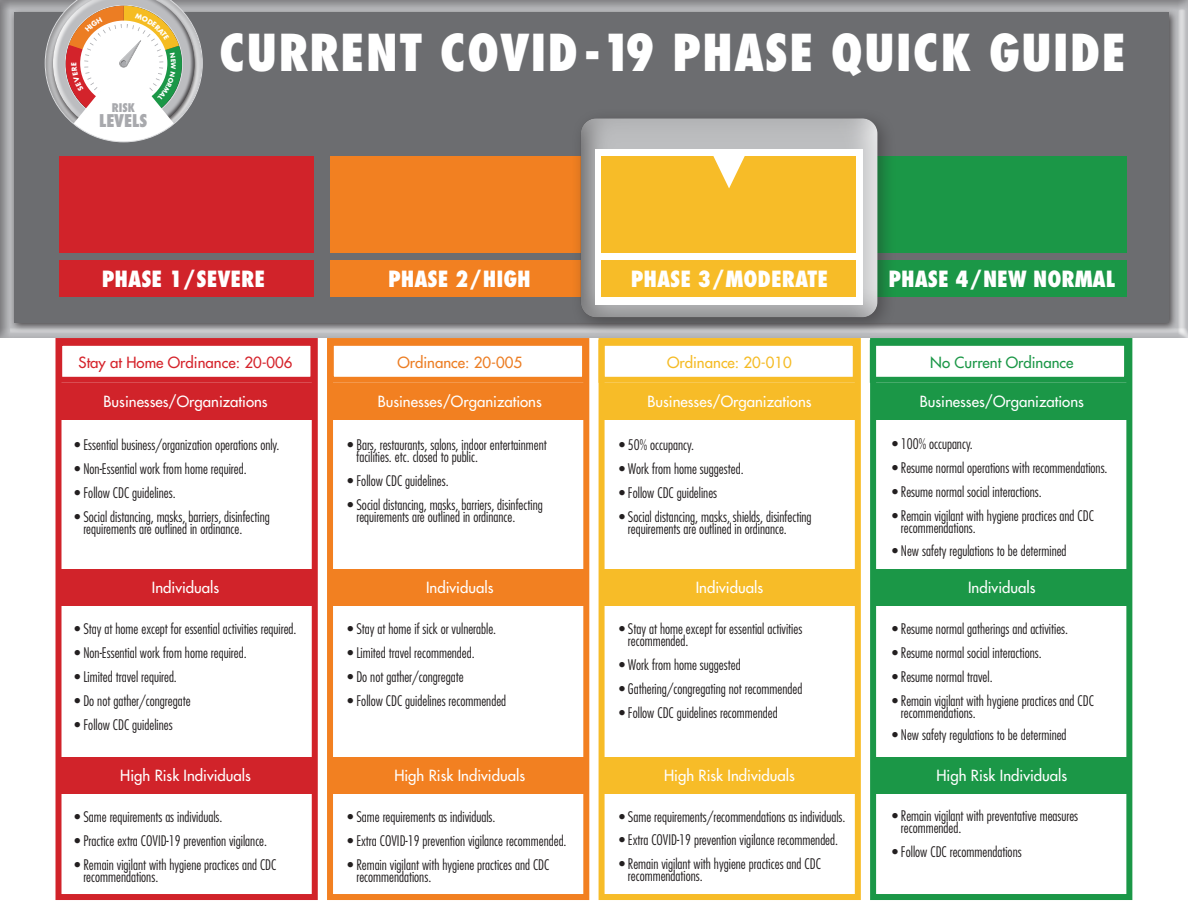
<style>
.page{position:relative;width:1188px;height:918px;background:#fff}
.page>*{position:absolute;margin:0;border:0;box-sizing:border-box;transform-origin:0 0}
.t1{font:800 condensed 49.5px "Futura Std";letter-spacing:.02em;color:#fff}
.t2{font:800 condensed 21.75px "Futura Std";color:#fff}
.t3{font:800 condensed 17.1px "Futura";color:#a8a9ad}
.t4{font:500 15px "Futura Std";color:#fff}
.t5{font:500 15px "Futura Std";color:#d5232b}
.t6{font:500 15px "Futura Std";color:#1b9747}
.t7{font:500 15px "Futura Std";color:#ec7d23}
.t8{font:500 15px "Futura Std";color:#f5bb25}
.t9{font:300 condensed 14.25px/12px "Futura Std";color:#231f20}
.t10{font:800 condensed 11.7px "Futura";color:#a8a9ad}
</style>
<div class="page">
<div style="left:327px;top:338px;width:262px;height:562px;border:6px solid #f28021"></div>
<div style="left:56px;top:338px;width:262px;height:562px;border:6px solid #d1232a"></div>
<div style="left:599px;top:338px;width:262px;height:562px;border:6px solid #f7bc28"></div>
<div style="left:870px;top:338px;width:262px;height:562px;border:6px solid #1b9747"></div>
<div style="left:0;top:0;width:1188px;height:339px;background:#231f20;opacity:.75"></div>
<div style="left:10px;top:8px;width:1169px;height:325px;background:#231f20;opacity:.75"></div>
<div style="left:14px;top:12px;width:1154px;height:310px;background:#6c6d70"></div>
<div style="left:331px;top:260px;width:254px;height:37px;background:#f28021"></div>
<div style="left:873px;top:157px;width:254px;height:96px;background:#1b9747"></div>
<div style="left:873px;top:260px;width:254px;height:37px;background:#1b9747"></div>
<div style="left:331px;top:157px;width:254px;height:96px;background:#f28021"></div>
<div style="left:570px;top:108px;width:327px;height:229px;background:#231f20;opacity:.4"></div>
<svg style="left:580px;top:116px;width:300px;height:202px;background:#aaacac"></svg>
<div style="left:595px;top:149px;width:267px;height:156px;background:#fff"></div>
<div style="left:602px;top:260px;width:254px;height:37px;background:#f7bc28"></div>
<div style="left:59px;top:157px;width:254px;height:96px;background:#d1232a"></div>
<div style="left:59px;top:260px;width:254px;height:37px;background:#d1232a"></div>
<div style="left:602px;top:157px;width:254px;height:96px;background:#f7bc28"></div>
<div style="left:328px;top:340px;width:260px;height:43px;border:6px solid #f28021"></div>
<svg style="left:712px;top:156px;width:34px;height:32px"></svg>
<div style="left:331px;top:383px;width:254px;height:37px;background:#f28021"></div>
<div style="left:331px;top:569px;width:254px;height:37px;background:#f28021"></div>
<div style="left:331px;top:757px;width:254px;height:37px;background:#f28021"></div>
<div style="left:56px;top:340px;width:260px;height:43px;border:6px solid #d1232a"></div>
<div style="left:59px;top:383px;width:254px;height:37px;background:#d1232a"></div>
<div style="left:59px;top:569px;width:254px;height:37px;background:#d1232a"></div>
<div style="left:59px;top:757px;width:254px;height:37px;background:#d1232a"></div>
<div style="left:599px;top:340px;width:260px;height:43px;border:6px solid #f7bc28"></div>
<div style="left:602px;top:383px;width:254px;height:37px;background:#f7bc28"></div>
<div style="left:602px;top:569px;width:254px;height:37px;background:#f7bc28"></div>
<div style="left:602px;top:757px;width:254px;height:37px;background:#f7bc28"></div>
<div style="left:870px;top:340px;width:260px;height:43px;border:6px solid #1b9747"></div>
<div style="left:873px;top:383px;width:254px;height:37px;background:#1b9747"></div>
<div style="left:873px;top:569px;width:254px;height:37px;background:#1b9747"></div>
<div style="left:873px;top:757px;width:254px;height:37px;background:#1b9747"></div>
<svg style="left:45px;top:0;width:158px;height:142px;background:#c7beb2"></svg>
<p class="t10" style="left:112px;top:100px;width:25px">RISK</p>
<p class="t3" style="left:99px;top:109px;width:50px">LEVELS</p>
<h1 class="t1" style="left:219px;top:21px;width:908px">CURRENT COVID-19 PHASE QUICK GUIDE</h1>
<h2 class="t2" style="left:102px;top:265px;width:165px">PHASE 1/SEVERE</h2>
<p class="t5" style="left:79px;top:353px;width:216px">Stay at Home Ordinance: 20-006</p>
<p class="t4" style="left:104px;top:392px;width:166px">Businesses/Organizations</p>
<p class="t9" style="left:75px;top:438px;width:207px">• Essential business/organization operations only.</p>
<p class="t9" style="left:75px;top:462px;width:174px">• Non-Essential work from home required.</p>
<p class="t9" style="left:75px;top:486px;width:103px">• Follow CDC guidelines.</p>
<p class="t9" style="left:83px;top:510px;width:188px;text-indent:-9px">• Social distancing, masks, barriers, disinfecting requirements are outlined in ordinance.</p>
<p class="t4" style="left:152px;top:578px;width:69px">Individuals</p>
<p class="t9" style="left:75px;top:623px;width:223px">• Stay at home except for essential activities required.</p>
<p class="t9" style="left:75px;top:647px;width:174px">• Non-Essential work from home required.</p>
<p class="t9" style="left:75px;top:671px;width:104px">• Limited travel required.</p>
<p class="t9" style="left:75px;top:695px;width:118px">• Do not gather/congregate</p>
<p class="t9" style="left:75px;top:719px;width:100px">• Follow CDC guidelines</p>
<p class="t4" style="left:120px;top:766px;width:132px">High Risk Individuals</p>
<p class="t9" style="left:75px;top:810px;width:149px">• Same requirements as individuals.</p>
<p class="t9" style="left:75px;top:834px;width:194px">• Practice extra COVID-19 prevention vigilance.</p>
<p class="t9" style="left:83px;top:858px;width:194px;text-indent:-9px">• Remain vigilant with hygiene practices and CDC recommendations.</p>
<h2 class="t2" style="left:388px;top:265px;width:144px">PHASE 2/HIGH</h2>
<p class="t7" style="left:397px;top:353px;width:126px">Ordinance: 20-005</p>
<p class="t4" style="left:378px;top:392px;width:166px">Businesses/Organizations</p>
<p class="t9" style="left:356px;top:438px;width:192px;text-indent:-9px">• Bars, restaurants, salons, indoor entertainment facilities. etc. closed to public.</p>
<p class="t9" style="left:348px;top:474px;width:103px">• Follow CDC guidelines.</p>
<p class="t9" style="left:356px;top:498px;width:188px;text-indent:-9px">• Social distancing, masks, barriers, disinfecting requirements are outlined in ordinance.</p>
<p class="t4" style="left:426px;top:578px;width:69px">Individuals</p>
<p class="t9" style="left:348px;top:623px;width:150px">• Stay at home if sick or vulnerable.</p>
<p class="t9" style="left:348px;top:647px;width:129px">• Limited travel recommended.</p>
<p class="t9" style="left:348px;top:671px;width:118px">• Do not gather/congregate</p>
<p class="t9" style="left:348px;top:695px;width:160px">• Follow CDC guidelines recommended</p>
<p class="t4" style="left:394px;top:766px;width:132px">High Risk Individuals</p>
<p class="t9" style="left:348px;top:810px;width:149px">• Same requirements as individuals.</p>
<p class="t9" style="left:348px;top:834px;width:221px">• Extra COVID-19 prevention vigilance recommended.</p>
<p class="t9" style="left:356px;top:858px;width:194px;text-indent:-9px">• Remain vigilant with hygiene practices and CDC recommendations.</p>
<h2 class="t2" style="left:631px;top:265px;width:199px">PHASE 3/MODERATE</h2>
<p class="t8" style="left:667px;top:353px;width:126px">Ordinance: 20-010</p>
<p class="t4" style="left:647px;top:392px;width:166px">Businesses/Organizations</p>
<p class="t9" style="left:619px;top:438px;width:76px">• 50% occupancy.</p>
<p class="t9" style="left:619px;top:462px;width:126px">• Work from home suggested.</p>
<p class="t9" style="left:619px;top:486px;width:100px">• Follow CDC guidelines</p>
<p class="t9" style="left:628px;top:510px;width:185px;text-indent:-9px">• Social distancing, masks, shields, disinfecting requirements are outlined in ordinance.</p>
<p class="t4" style="left:696px;top:578px;width:69px">Individuals</p>
<p class="t9" style="left:628px;top:623px;width:176px;text-indent:-9px">• Stay at home except for essential activities recommended.</p>
<p class="t9" style="left:619px;top:659px;width:123px">• Work from home suggested</p>
<p class="t9" style="left:619px;top:683px;width:185px">• Gathering/congregating not recommended</p>
<p class="t9" style="left:619px;top:707px;width:160px">• Follow CDC guidelines recommended</p>
<p class="t4" style="left:664px;top:766px;width:132px">High Risk Individuals</p>
<p class="t9" style="left:619px;top:810px;width:228px">• Same requirements/recommendations as individuals.</p>
<p class="t9" style="left:619px;top:834px;width:221px">• Extra COVID-19 prevention vigilance recommended.</p>
<p class="t9" style="left:628px;top:858px;width:194px;text-indent:-9px">• Remain vigilant with hygiene practices and CDC recommendations.</p>
<h2 class="t2" style="left:888px;top:265px;width:228px">PHASE 4/NEW NORMAL</h2>
<p class="t6" style="left:930px;top:353px;width:145px">No Current Ordinance</p>
<p class="t4" style="left:920px;top:392px;width:166px">Businesses/Organizations</p>
<p class="t9" style="left:892px;top:438px;width:82px">• 100% occupancy.</p>
<p class="t9" style="left:892px;top:462px;width:217px">• Resume normal operations with recommendations.</p>
<p class="t9" style="left:892px;top:486px;width:151px">• Resume normal social interactions.</p>
<p class="t9" style="left:901px;top:510px;width:194px;text-indent:-9px">• Remain vigilant with hygiene practices and CDC recommendations.</p>
<p class="t9" style="left:892px;top:545px;width:176px">• New safety regulations to be determined</p>
<p class="t4" style="left:968px;top:578px;width:69px">Individuals</p>
<p class="t9" style="left:892px;top:623px;width:178px">• Resume normal gatherings and activities.</p>
<p class="t9" style="left:892px;top:647px;width:151px">• Resume normal social interactions.</p>
<p class="t9" style="left:892px;top:671px;width:102px">• Resume normal travel.</p>
<p class="t9" style="left:901px;top:695px;width:194px;text-indent:-9px">• Remain vigilant with hygiene practices and CDC recommendations.</p>
<p class="t9" style="left:892px;top:729px;width:176px">• New safety regulations to be determined</p>
<p class="t4" style="left:936px;top:766px;width:132px">High Risk Individuals</p>
<p class="t9" style="left:901px;top:810px;width:179px;text-indent:-9px">• Remain vigilant with preventative measures recommended.</p>
<p class="t9" style="left:892px;top:846px;width:131px">• Follow CDC recommendations</p>
</div>
